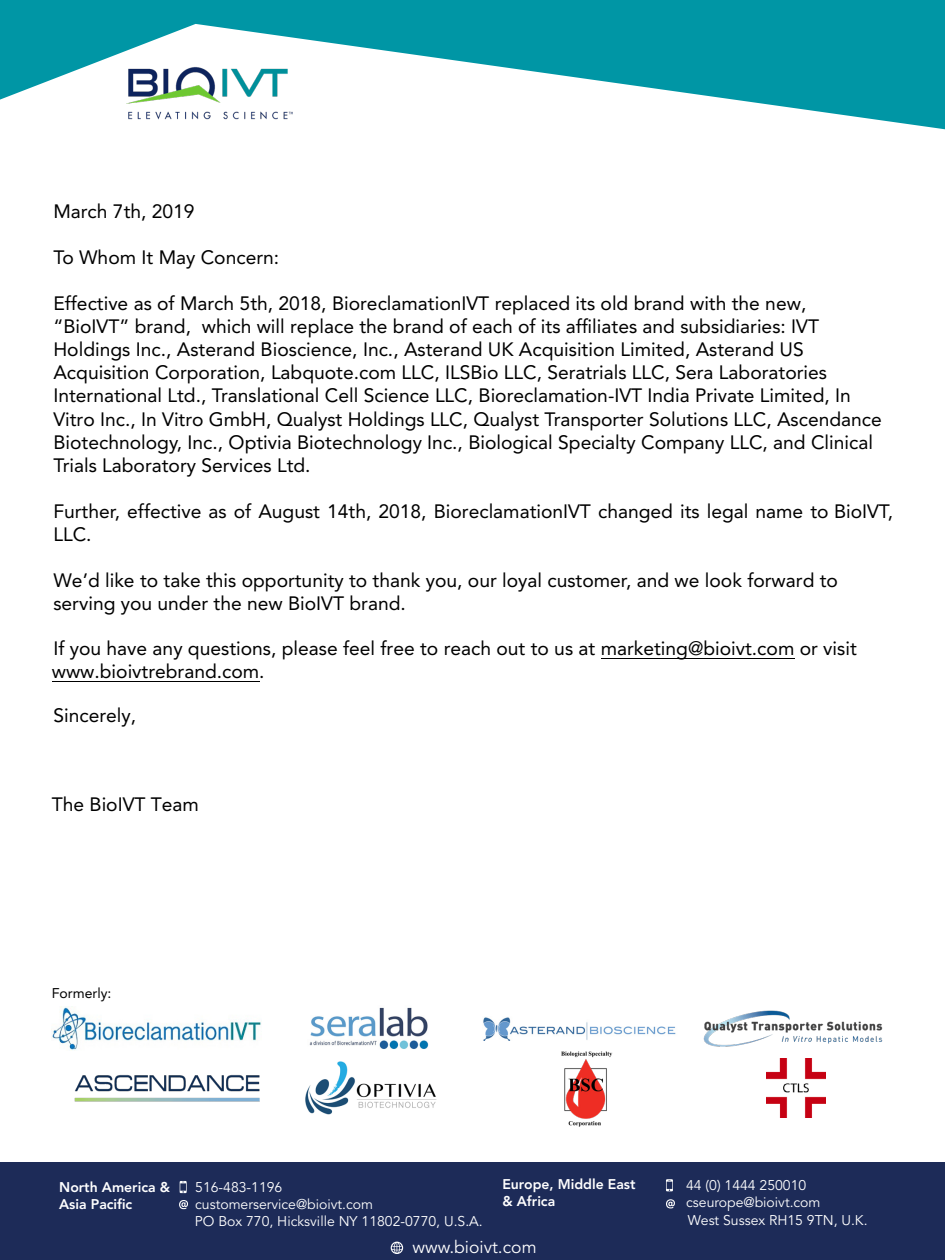
<style>
.page{position:relative;width:945px;height:1260px;background:#fff}
.page>*{position:absolute;margin:0;border:0;box-sizing:border-box;transform-origin:0 0}
.t1{font:19.25px/23.1px "Avenir LT Std";color:#000}
.t2{font:17.5px "Avenir LT Std";color:#fff}
.t3{font:14px/17.3px "Avenir LT Std";color:#fff}
.t4{font:800 14px/16.8px "Avenir LT Std";color:#fff}
.t5{font:14px "Avenir LT Std";color:#000}
</style>
<div class="page">
<svg style="left:0;top:0;width:945px;height:129px;fill:#0096a5"></svg>
<img style="left:126px;top:66px;width:166px;height:53px">
<div style="left:0;top:1162px;width:945px;height:98px;background:#1d2b58"></div>
<svg style="left:391px;top:1242px;width:12px;height:12px"></svg>
<svg style="left:180px;top:1181px;width:7px;height:12px"></svg>
<svg style="left:179px;top:1200px;width:9px;height:9px"></svg>
<svg style="left:666px;top:1179px;width:7px;height:12px"></svg>
<svg style="left:666px;top:1199px;width:9px;height:9px"></svg>
<img style="left:483px;top:1017px;width:193px;height:24px">
<img style="left:703px;top:1010px;width:179px;height:37px">
<img style="left:309px;top:1007px;width:120px;height:42px">
<img style="left:51px;top:1007px;width:210px;height:43px">
<img style="left:306px;top:1062px;width:131px;height:53px">
<img style="left:74px;top:1074px;width:185px;height:28px">
<img style="left:561px;top:1051px;width:52px;height:75px">
<img style="left:767px;top:1059px;width:59px;height:59px">
<hr style="left:52px;top:681px;width:207px;height:1px;background:#000">
<hr style="left:601px;top:658px;width:193px;height:1px;background:#000">
<p class="t1" style="left:53px;top:200px;width:143px">March 7th, 2019</p>
<p class="t1" style="left:53px;top:246px;width:227px">To Whom It May Concern:</p>
<p class="t1" style="left:53px;top:292px;width:830px">Effective as of March 5th, 2018, BioreclamationIVT replaced its old brand with the new, “BioIVT” brand, which will replace the brand of each of its affiliates and subsidiaries: IVT Holdings Inc., Asterand Bioscience, Inc., Asterand UK Acquisition Limited, Asterand US Acquisition Corporation, Labquote.com LLC, ILSBio LLC, Seratrials LLC, Sera Laboratories International Ltd., Translational Cell Science LLC, Bioreclamation-IVT India Private Limited, In Vitro Inc., In Vitro GmbH, Qualyst Holdings LLC, Qualyst Transporter Solutions LLC, Ascendance Biotechnology, Inc., Optivia Biotechnology Inc., Biological Specialty Company LLC, and Clinical Trials Laboratory Services Ltd.</p>
<p class="t1" style="left:53px;top:500px;width:841px">Further, effective as of August 14th, 2018, BioreclamationIVT changed its legal name to BioIVT,<br>LLC.</p>
<p class="t1" style="left:53px;top:569px;width:786px">We’d like to take this opportunity to thank you, our loyal customer, and we look forward to serving you under the new BioIVT brand.</p>
<p class="t1" style="left:52px;top:637px;width:807px">If you have any questions, please feel free to reach out to us at marketing@bioivt.com or visit www.bioivtrebrand.com.</p>
<p class="t1" style="left:53px;top:704px;width:84px">Sincerely,</p>
<p class="t1" style="left:52px;top:793px;width:149px">The BioIVT Team</p>
<p class="t5" style="left:52px;top:985px;width:61px">Formerly:</p>
<p class="t4" style="left:59px;top:1179px;width:112px">North America &amp;<br>Asia Pacific</p>
<p class="t4" style="left:502px;top:1176px;width:135px">Europe, Middle East &amp; Africa</p>
<p class="t3" style="left:195px;top:1178px;width:289px">516-483-1196<br>customerservice@bioivt.com<br>PO Box 770, Hicksville NY 11802-0770, U.S.A.</p>
<p class="t3" style="left:686px;top:1177px;width:183px">44 (0) 1444 250010 cseurope@bioivt.com<br>West Sussex RH15 9TN, U.K.</p>
<p class="t2" style="left:412px;top:1237px;width:126px">www.bioivt.com</p>
</div>
